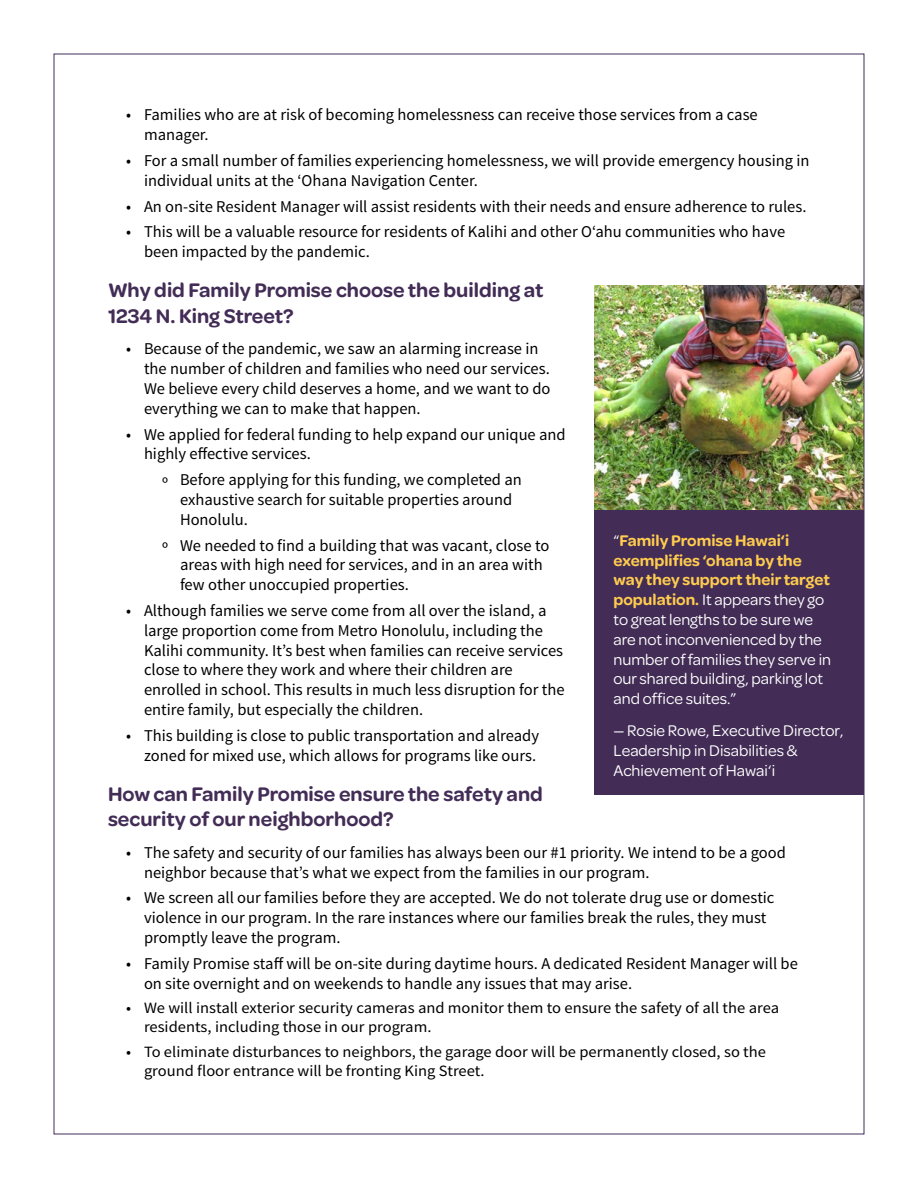
<style>
.page{position:relative;width:918px;height:1188px;background:#fff}
.page>*{position:absolute;margin:0;border:0;box-sizing:border-box;transform-origin:0 0}
.t1{font:600 21px/25.2px "Omnes";color:#432d56}
.t2{font:16.5px/19.8px "Source Sans Pro";color:#000}
.t3{font:16.5px/19.8px "Omnes";color:#fff}
.t4{font:15.75px/18.9px "Source Sans Pro";color:#000;scale:1.05 1}
.s1{font-weight:600;color:#ffcc4e}
</style>
<div class="page">
<img style="left:594px;top:286px;width:268px;height:225px">
<div style="left:594px;top:511px;width:270px;height:284px;background:#432d56"></div>
<p class="t2" style="left:144px;top:105px;width:615px;text-indent:-18px">• Families who are at risk of becoming homelessness can receive those services from a case manager.</p>
<p class="t2" style="left:144px;top:151px;width:667px;text-indent:-18px">• For a small number of families experiencing homelessness, we will provide emergency housing in individual units at the ʻOhana Navigation Center.</p>
<p class="t2" style="left:126px;top:196px;width:682px">• An on-site Resident Manager will assist residents with their needs and ensure adherence to rules.</p>
<p class="t2" style="left:144px;top:222px;width:643px;text-indent:-18px">• This will be a valuable resource for residents of Kalihi and other Oʻahu communities who have been impacted by the pandemic.</p>
<p class="t1" style="left:108px;top:276px;width:437px">Why did Family Promise choose the building at<br>1234 N. King Street?</p>
<p class="t2" style="left:144px;top:339px;width:408px;text-indent:-18px">• Because of the pandemic, we saw an alarming increase in the number of children and families who need our services.<br>We believe every child deserves a home, and we want to do everything we can to make that happen.</p>
<p class="t2" style="left:144px;top:424px;width:423px;text-indent:-18px">• We applied for federal funding to help expand our unique and highly effective services.</p>
<p class="t2" style="left:180px;top:470px;width:343px;text-indent:-18px">º Before applying for this funding, we completed an exhaustive search for suitable properties around<br>Honolulu.</p>
<p class="t2" style="left:180px;top:536px;width:371px;text-indent:-18px">º We needed to find a building that was vacant, close to areas with high need for services, and in an area with few other unoccupied properties.</p>
<p class="t2" style="left:144px;top:601px;width:422px;text-indent:-18px">• Although families we serve come from all over the island, a large proportion come from Metro Honolulu, including the Kalihi community. It’s best when families can receive services close to where they work and where their children are enrolled in school. This results in much less disruption for the entire family, but especially the children.</p>
<p class="t2" style="left:126px;top:726px;width:415px;text-align:right">• This building is close to public transportation and already zoned for mixed use, which allows for programs like ours.</p>
<p class="t1" style="left:108px;top:780px;width:436px">How can Family Promise ensure the safety and security of our neighborhood?</p>
<p class="t2" style="left:144px;top:843px;width:643px;text-indent:-18px">• The safety and security of our families has always been our #1 priority. We intend to be a good neighbor because that’s what we expect from the families in our program.</p>
<p class="t2" style="left:144px;top:888px;width:632px;text-indent:-18px">• We screen all our families before they are accepted. We do not tolerate drug use or domestic violence in our program. In the rare instances where our families break the rules, they must promptly leave the program.</p>
<p class="t2" style="left:144px;top:954px;width:655px;text-indent:-18px">• Family Promise staff will be on-site during daytime hours. A dedicated Resident Manager will be on site overnight and on weekends to handle any issues that may arise.</p>
<p class="t4" style="left:144px;top:999px;width:606px;text-indent:-18px">• We will install exterior security cameras and monitor them to ensure the safety of all the area residents, including those in our program.</p>
<p class="t4" style="left:144px;top:1042px;width:594px;text-indent:-18px">• To eliminate disturbances to neighbors, the garage door will be permanently closed, so the ground floor entrance will be fronting King Street.</p>
<p class="t3" style="left:614px;top:529px;width:219px">“<span class="s1">Family Promise Hawai‘i exemplifies ‘ohana by the way they support their target population.</span> It appears they go to great lengths to be sure we are not inconvenienced by the number of families they serve in our shared building, parking lot and office suites.”</p>
<p class="t3" style="left:614px;top:720px;width:232px">— Rosie Rowe, Executive Director,<br>Leadership in Disabilities &amp;<br>Achievement of Hawai‘i</p>
</div>
